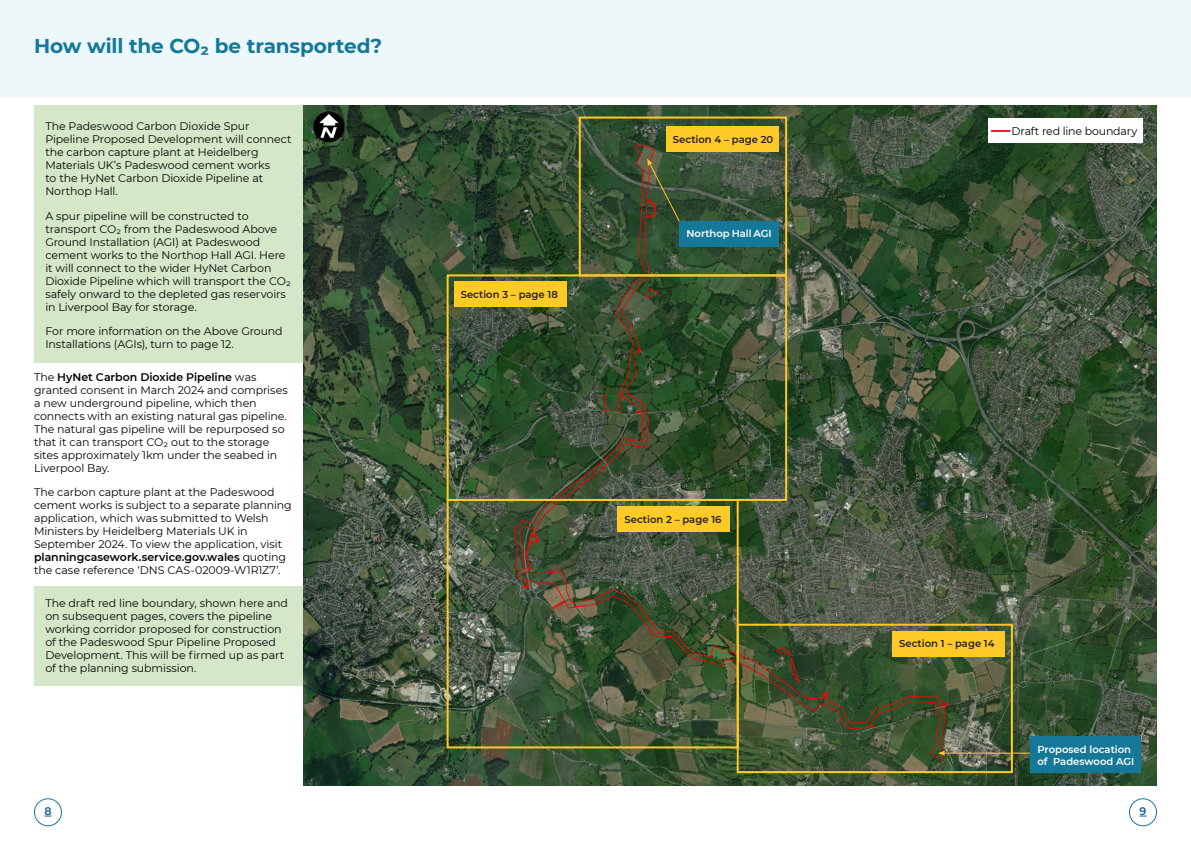
<style>
.page{position:relative;width:1191px;height:842px;background:#fff}
.page>*{position:absolute;margin:0;border:0;box-sizing:border-box;transform-origin:0 0}
.t1{font:700 20px "Montserrat";letter-spacing:-.01em;color:#167899}
.Body_Text_-_Regular__Justify{font:11px/13px "Montserrat";letter-spacing:-.01em;color:#040503}
.t2{font:600 11px "Montserrat";color:#175d9e}
.t3{font:600 10px "Montserrat";color:#231f20}
.t4{font:600 10px/12px "Montserrat";color:#fff}
.s1{font-weight:600}
</style>
<div class="page">
<div style="left:34px;top:798px;width:28px;height:28px;border:1px solid #167899;border-radius:50%"></div>
<div style="left:1129px;top:798px;width:28px;height:28px;border:1px solid #167899;border-radius:50%"></div>
<div style="left:34px;top:106px;width:270px;height:257px;background:#d4e7c9"></div>
<div style="left:34px;top:587px;width:270px;height:99px;background:#d4e7c9"></div>
<img style="left:304px;top:106px;width:852px;height:679px">
<div style="left:736px;top:624px;width:277px;height:149px;border:2px solid #feca26"></div>
<div style="left:446px;top:274px;width:341px;height:227px;border:2px solid #feca26"></div>
<div style="left:446px;top:499px;width:292px;height:249px;border:2px solid #feca26"></div>
<div style="left:579px;top:117px;width:208px;height:159px;border:2px solid #feca26"></div>
<div style="left:0;top:0;width:1191px;height:96px;background:#edf8fb"></div>
<svg style="left:647px;top:158px;width:35px;height:68px;background:#445433"></svg>
<div style="left:679px;top:221px;width:99px;height:26px;background:#167899"></div>
<div style="left:666px;top:126px;width:112px;height:26px;background:#feca26"></div>
<div style="left:454px;top:281px;width:112px;height:26px;background:#feca26"></div>
<div style="left:617px;top:506px;width:113px;height:26px;background:#feca26"></div>
<div style="left:892px;top:631px;width:113px;height:26px;background:#feca26"></div>
<div style="left:988px;top:119px;width:155px;height:24px;background:#fff"></div>
<svg style="left:991px;top:130px;width:19px;height:2px"></svg>
<hr style="left:943px;top:753px;width:94px;height:1px;background:#feca26">
<svg style="left:938px;top:750px;width:7px;height:6px"></svg>
<div style="left:1030px;top:737px;width:110px;height:36px;background:#167899"></div>
<p class="t1" style="left:34px;top:32px;width:350px">How will the CO₂ be transported?</p>
<p class="Body_Text_-_Regular__Justify" style="left:45px;top:120px;width:248px">The Padeswood Carbon Dioxide Spur Pipeline Proposed Development will connect the carbon capture plant at Heidelberg Materials UK’s Padeswood cement works<br>to the HyNet Carbon Dioxide Pipeline at Northop Hall.</p>
<p class="Body_Text_-_Regular__Justify" style="left:45px;top:209px;width:247px">A spur pipeline will be constructed to transport CO₂ from the Padeswood Above Ground Installation (AGI) at Padeswood cement works to the Northop Hall AGI. Here it will connect to the wider HyNet Carbon Dioxide Pipeline which will transport the CO₂ safely onward to the depleted gas reservoirs in Liverpool Bay for storage.</p>
<p class="Body_Text_-_Regular__Justify" style="left:45px;top:324px;width:239px">For more information on the Above Ground<br>Installations (AGIs), turn to page 12.</p>
<p class="Body_Text_-_Regular__Justify" style="left:34px;top:370px;width:255px">The <span class="s1">HyNet Carbon Dioxide Pipeline</span> was granted consent in March 2024 and comprises a new underground pipeline, which then connects with an existing natural gas pipeline.<br>The natural gas pipeline will be repurposed so that it can transport CO₂ out to the storage sites approximately 1km under the seabed in Liverpool Bay.</p>
<p class="Body_Text_-_Regular__Justify" style="left:34px;top:485px;width:259px">The carbon capture plant at the Padeswood cement works is subject to a separate planning application, which was submitted to Welsh Ministers by Heidelberg Materials UK in September 2024. To view the application, visit <span class="s1">planningcasework.service.gov.wales</span> quoting the case reference ‘DNS CAS-02009-W1R1Z7’.</p>
<p class="Body_Text_-_Regular__Justify" style="left:45px;top:596px;width:244px">The draft red line boundary, shown here and on subsequent pages, covers the pipeline working corridor proposed for construction of the Padeswood Spur Pipeline Proposed Development. This will be firmed up as part of the planning submission.</p>
<p class="t3" style="left:461px;top:287px;width:99px">Section 3 – page 18</p>
<p class="t3" style="left:673px;top:132px;width:102px">Section 4 – page 20</p>
<p class="t4" style="left:686px;top:227px;width:87px">Northop Hall AGI</p>
<p class="t3" style="left:624px;top:512px;width:98px">Section 2 – page 16</p>
<p class="Body_Text_-_Regular__Justify" style="left:1011px;top:124px;width:127px">Draft red line boundary</p>
<p class="t3" style="left:899px;top:637px;width:97px">Section 1 – page 14</p>
<p class="t4" style="left:1037px;top:743px;width:98px">Proposed location of Padeswood AGI</p>
<p class="t2" style="left:44px;top:803px;width:9px">8</p>
<p class="t2" style="left:1139px;top:803px;width:8px">9</p>
</div>
